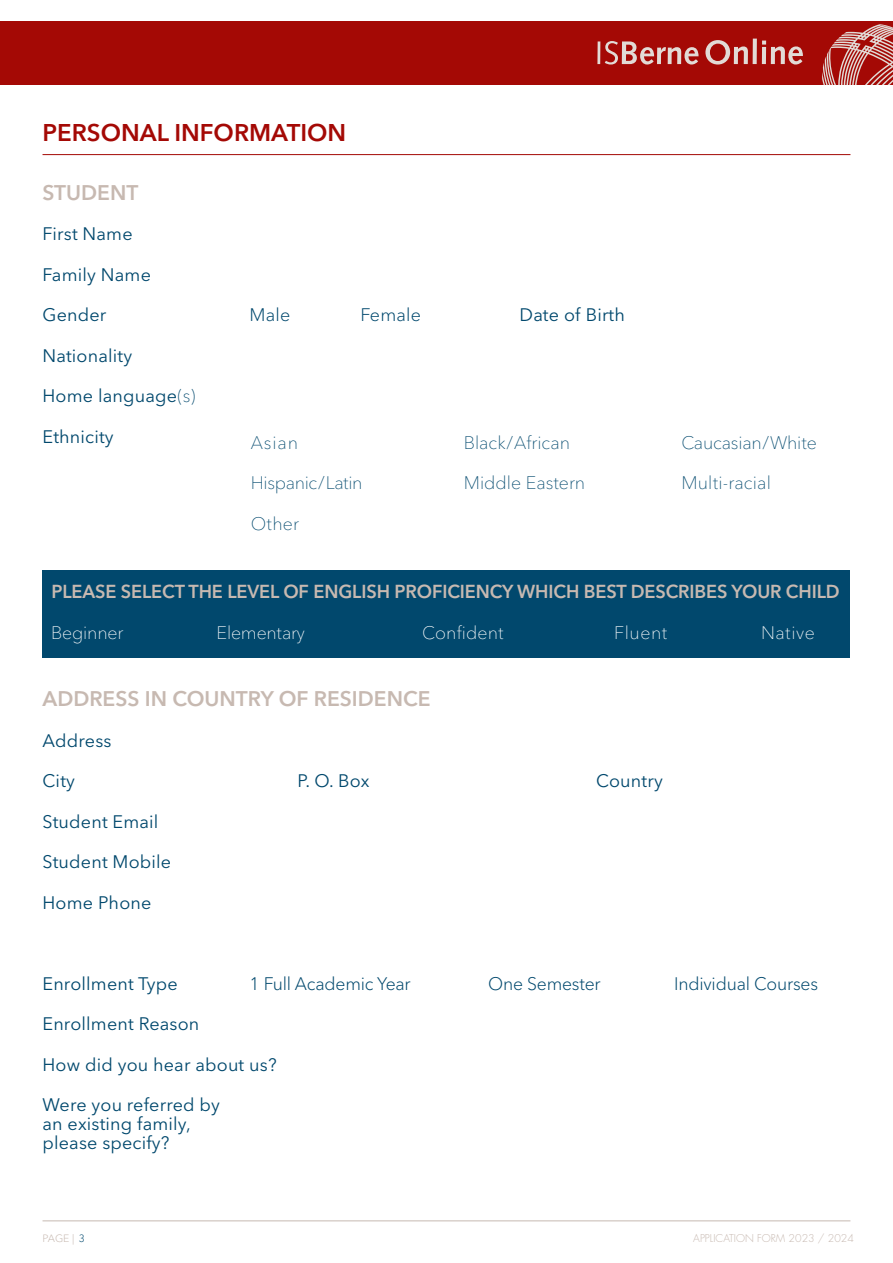
<style>
.page{position:relative;width:893px;height:1263px;background:#fff}
.page>*{position:absolute;margin:0;border:0;box-sizing:border-box;transform-origin:0 0}
.t1{font:600 24px "Avenir Next LT Pro";color:#a40905}
.t2{font:600 21px "Avenir Next LT Pro";color:#c7b9b1}
.t3{font:600 18.6px "Avenir Next LT Pro";letter-spacing:-.005em;color:#c7b9b1}
.t4{font:18px/19.2px "Avenir Next LT Pro";letter-spacing:.01em;color:#01486d}
.t5{font:100 18px "Avenir Next LT Pro";color:#01486d}
.t6{font:300 18px "Avenir Next LT Pro";letter-spacing:-.01em;color:#01486d}
.t7{font:100 18px "Avenir Next LT Pro";letter-spacing:-.005em;color:#fff}
.t8{font:100 18px "Avenir Next LT Pro";letter-spacing:-.02em;color:#01486d}
.t9{font:300 10.5px "Futura LT";color:#c7b9b1}
.t10{font:300 10.5px "Avenir Next LT Pro";color:#c7b9b1}
.s1{font-weight:100}
.s2{color:#01486d}
</style>
<div class="page">
<div style="left:0;top:21px;width:893px;height:64px;background:#a40905"></div>
<hr style="left:597px;top:41px;width:3px;height:23px;background:#e2dbd6">
<svg style="left:605px;top:41px;width:93px;height:24px"></svg>
<svg style="left:705px;top:40px;width:43px;height:25px"></svg>
<svg style="left:753px;top:39px;width:4px;height:25px"></svg>
<svg style="left:762px;top:41px;width:41px;height:24px"></svg>
<svg style="left:822px;top:24px;width:71px;height:61px"></svg>
<hr style="left:43px;top:1220px;width:807px;height:1px;background:#c7b9b1">
<div style="left:43px;top:570px;width:807px;height:88px;background:#01486d"></div>
<hr style="left:43px;top:154px;width:807px;height:1px;background:#a40905">
<h1 class="t1" style="left:43px;top:118px;width:305px">PERSONAL INFORMATION</h1>
<p class="t2" style="left:43px;top:180px;width:97px">STUDENT</p>
<p class="t4" style="left:43px;top:224px;width:92px">First Name</p>
<p class="t4" style="left:43px;top:265px;width:110px">Family Name</p>
<p class="t4" style="left:43px;top:305px;width:65px">Gender</p>
<p class="t6" style="left:250px;top:304px;width:42px">Male</p>
<p class="t6" style="left:361px;top:304px;width:62px">Female</p>
<p class="t4" style="left:520px;top:305px;width:107px">Date of Birth</p>
<p class="t4" style="left:43px;top:346px;width:91px">Nationality</p>
<p class="t4" style="left:43px;top:386px;width:155px">Home language<span class="s1">(s)</span></p>
<p class="t4" style="left:43px;top:427px;width:73px">Ethnicity</p>
<p class="t5" style="left:251px;top:432px;width:49px">Asian</p>
<p class="t5" style="left:464px;top:432px;width:108px">Black/African</p>
<p class="t5" style="left:681px;top:432px;width:137px">Caucasian/White</p>
<p class="t8" style="left:251px;top:472px;width:113px">Hispanic/Latin</p>
<p class="t5" style="left:464px;top:472px;width:123px">Middle Eastern</p>
<p class="t5" style="left:681px;top:472px;width:91px">Multi-racial</p>
<p class="t5" style="left:251px;top:513px;width:50px">Other</p>
<p class="t3" style="left:51px;top:581px;width:790px">PLEASE SELECT THE LEVEL OF ENGLISH PROFICIENCY WHICH BEST DESCRIBES YOUR CHILD</p>
<p class="t7" style="left:51px;top:622px;width:74px">Beginner</p>
<p class="t7" style="left:217px;top:622px;width:90px">Elementary</p>
<p class="t7" style="left:422px;top:622px;width:83px">Confident</p>
<p class="t7" style="left:614px;top:622px;width:55px">Fluent</p>
<p class="t7" style="left:761px;top:622px;width:55px">Native</p>
<p class="t2" style="left:43px;top:686px;width:389px">ADDRESS IN COUNTRY OF RESIDENCE</p>
<p class="t4" style="left:43px;top:731px;width:71px">Address</p>
<p class="t4" style="left:43px;top:771px;width:34px">City</p>
<p class="t4" style="left:298px;top:771px;width:74px">P. O. Box</p>
<p class="t4" style="left:596px;top:771px;width:68px">Country</p>
<p class="t4" style="left:43px;top:812px;width:117px">Student Email</p>
<p class="t4" style="left:43px;top:852px;width:130px">Student Mobile</p>
<p class="t4" style="left:43px;top:893px;width:110px">Home Phone</p>
<p class="t4" style="left:43px;top:974px;width:137px">Enrollment Type</p>
<p class="t6" style="left:250px;top:972px;width:163px">1 Full Academic Year</p>
<p class="t6" style="left:488px;top:972px;width:114px">One Semester</p>
<p class="t6" style="left:674px;top:972px;width:146px">Individual Courses</p>
<p class="t4" style="left:43px;top:1014px;width:158px">Enrollment Reason</p>
<p class="t4" style="left:43px;top:1055px;width:236px">How did you hear about us?</p>
<p class="t4" style="left:43px;top:1095px;width:179px">Were you referred by an existing family, please specify?</p>
<p class="t10" style="left:43px;top:1232px;width:44px">PAGE | <span class="s2">3</span></p>
<p class="t9" style="left:693px;top:1231px;width:162px">APPLICATION FORM 2023 / 2024</p>
</div>
